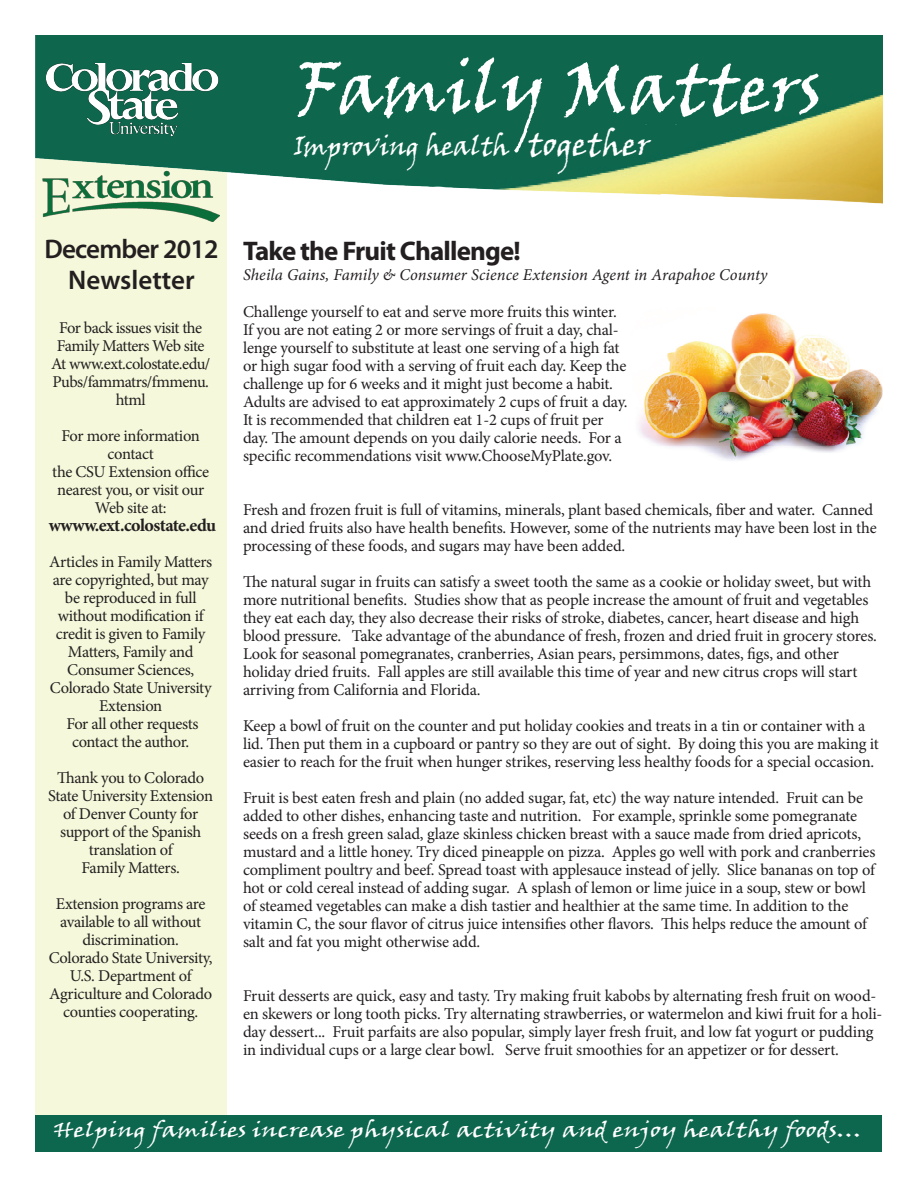
<style>
.page{position:relative;width:918px;height:1188px;background:#fff}
.page>*{position:absolute;margin:0;border:0;box-sizing:border-box;transform-origin:0 0}
.t1{font:72px "Viner Hand ITC";color:#fff}
.t2{font:27px "Viner Hand ITC";letter-spacing:-.01em;color:#fff}
.t3{font:600 27px/31.5px "Myriad Pro";letter-spacing:-.03em;color:#231f20;text-align:center}
.t4{font:700 27px "Myriad Pro";letter-spacing:-.03em;color:#231f20}
.t5{font:21px "Viner Hand ITC";color:#fff;scale:1.2 1}
.t6{font:700 18px "Minion Pro";letter-spacing:-.03em;color:#231f20}
.t7{font:16.5px/18px "Minion Pro";letter-spacing:-.015em;color:#231f20}
.t8{font:16.5px/18px "Minion Pro";letter-spacing:-.035em;color:#231f20;text-align:center}
.t9{font:italic 16.5px "Minion Pro";letter-spacing:.005em;color:#231f20}
.s1{font-size:33px}
</style>
<div class="page">
<div style="left:36px;top:147px;width:191px;height:968px;background:#f5f8da"></div>
<img style="left:36px;top:36px;width:846px;height:168px">
<img style="left:47px;top:63px;width:177px;height:81px">
<div style="left:35px;top:1116px;width:846px;height:36px;background:#0d674e"></div>
<img style="left:39px;top:168px;width:180px;height:54px">
<img style="left:638px;top:313px;width:244px;height:147px">
<h1 class="t1" style="left:296px;top:43px;width:528px">Family Matters</h1>
<h2 class="t2" style="left:294px;top:128px;width:358px">Improving health <span class="s1">together</span></h2>
<h2 class="t3" style="left:44px;top:232px;width:176px">December 2012<br>Newsletter</h2>
<p class="t8" style="left:51px;top:319px;width:161px">For back issues visit the<br>Family Matters Web site<br>At www.ext.colostate.edu/<br>Pubs/fammatrs/fmmenu. html</p>
<p class="t7" style="left:52px;top:427px;width:159px;text-align:center">For more information contact<br>the CSU Extension office nearest you, or visit our<br>Web site at:</p>
<p class="t6" style="left:49px;top:513px;width:169px">wwww.ext.colostate.edu</p>
<p class="t7" style="left:49px;top:553px;width:165px;text-align:center">Articles in Family Matters are copyrighted, but may be reproduced in full without modification if credit is given to Family<br>Matters, Family and<br>Consumer Sciences,<br>Colorado State University<br>Extension<br>For all other requests contact the author.</p>
<p class="t7" style="left:48px;top:769px;width:166px;text-align:center">Thank you to Colorado<br>State University Extension of Denver County for support of the Spanish translation of<br>Family Matters.</p>
<p class="t7" style="left:49px;top:895px;width:166px;text-align:center">Extension programs are available to all without discrimination.<br>Colorado State University,<br>U.S. Department of<br>Agriculture and Colorado counties cooperating.</p>
<h2 class="t4" style="left:243px;top:234px;width:279px">Take the Fruit Challenge!</h2>
<p class="t9" style="left:243px;top:263px;width:526px">Sheila Gains, Family &amp; Consumer Science Extension Agent in Arapahoe County</p>
<p class="t7" style="left:243px;top:303px;width:386px">Challenge yourself to eat and serve more fruits this winter.<br>If you are not eating 2 or more servings of fruit a day, chal&shy;lenge yourself to substitute at least one serving of a high fat or high sugar food with a serving of fruit each day. Keep the challenge up for 6 weeks and it might just become a habit.<br>Adults are advised to eat approximately 2 cups of fruit a day.<br>It is recommended that children eat 1-2 cups of fruit per day. The amount depends on you daily calorie needs. For a specific recommendations visit www.ChooseMyPlate.gov.</p>
<p class="t7" style="left:243px;top:501px;width:635px">Fresh and frozen fruit is full of vitamins, minerals, plant based chemicals, fiber and water. Canned and dried fruits also have health benefits. However, some of the nutrients may have been lost in the processing of these foods, and sugars may have been added.</p>
<p class="t7" style="left:243px;top:573px;width:636px">The natural sugar in fruits can satisfy a sweet tooth the same as a cookie or holiday sweet, but with more nutritional benefits. Studies show that as people increase the amount of fruit and vegetables they eat each day, they also decrease their risks of stroke, diabetes, cancer, heart disease and high blood pressure. Take advantage of the abundance of fresh, frozen and dried fruit in grocery stores.<br>Look for seasonal pomegranates, cranberries, Asian pears, persimmons, dates, figs, and other holiday dried fruits. Fall apples are still available this time of year and new citrus crops will start arriving from California and Florida.</p>
<p class="t7" style="left:243px;top:717px;width:637px">Keep a bowl of fruit on the counter and put holiday cookies and treats in a tin or container with a lid. Then put them in a cupboard or pantry so they are out of sight. By doing this you are making it easier to reach for the fruit when hunger strikes, reserving less healthy foods for a special occasion.</p>
<p class="t7" style="left:243px;top:789px;width:634px">Fruit is best eaten fresh and plain (no added sugar, fat, etc) the way nature intended. Fruit can be added to other dishes, enhancing taste and nutrition. For example, sprinkle some pomegranate seeds on a fresh green salad, glaze skinless chicken breast with a sauce made from dried apricots, mustard and a little honey. Try diced pineapple on pizza. Apples go well with pork and cranberries compliment poultry and beef. Spread toast with applesauce instead of jelly. Slice bananas on top of hot or cold cereal instead of adding sugar. A splash of lemon or lime juice in a soup, stew or bowl of steamed vegetables can make a dish tastier and healthier at the same time. In addition to the vitamin C, the sour flavor of citrus juice intensifies other flavors. This helps reduce the amount of salt and fat you might otherwise add.</p>
<p class="t7" style="left:243px;top:987px;width:641px">Fruit desserts are quick, easy and tasty. Try making fruit kabobs by alternating fresh fruit on wood&shy;en skewers or long tooth picks. Try alternating strawberries, or watermelon and kiwi fruit for a holi&shy;day dessert... Fruit parfaits are also popular, simply layer fresh fruit, and low fat yogurt or pudding in individual cups or a large clear bowl. Serve fruit smoothies for an appetizer or for dessert.</p>
<p class="t5" style="left:54px;top:1116px;width:676px">Helping families increase physical activity and enjoy healthy foods…</p>
</div>
